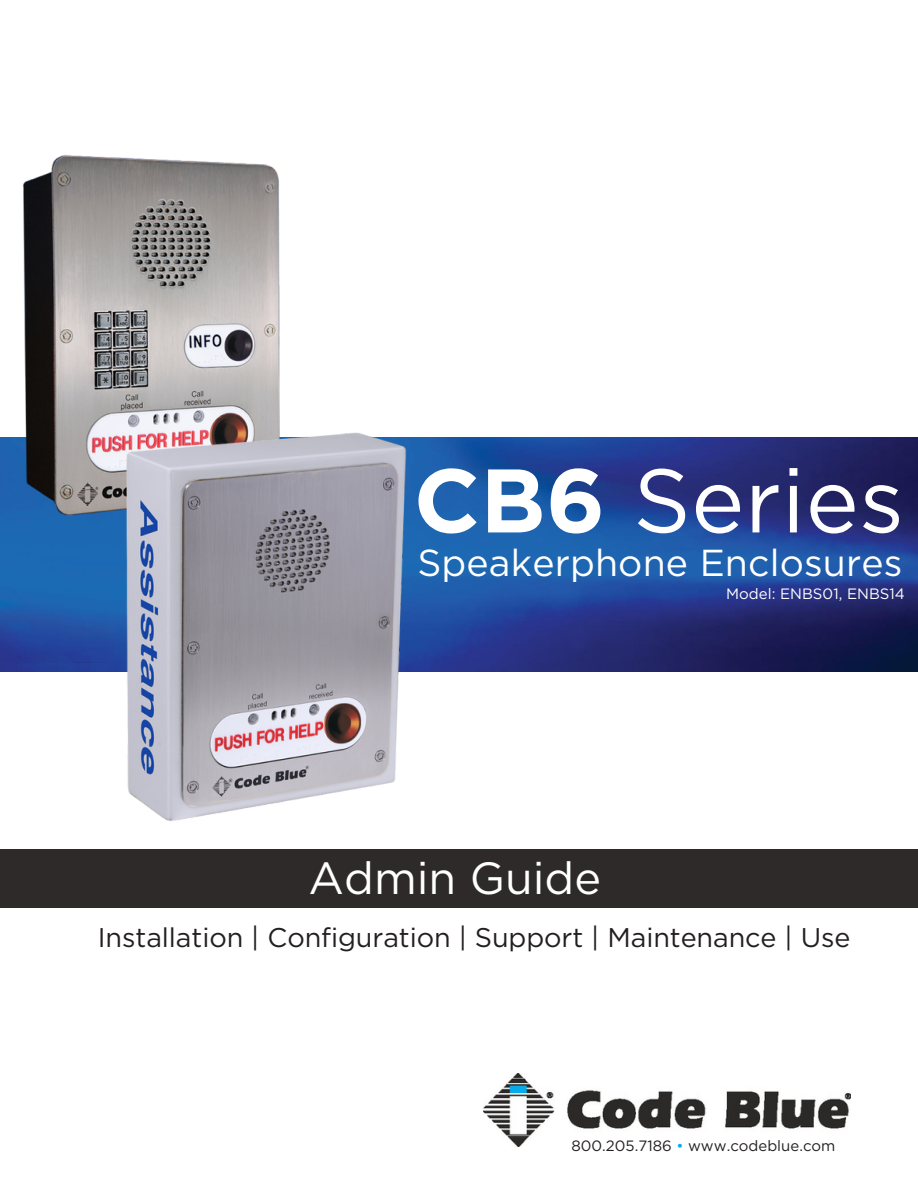
<style>
.page{position:relative;width:918px;height:1188px;background:#fff}
.page>*{position:absolute;margin:0;border:0;box-sizing:border-box;transform-origin:0 0}
.t1{font:90px "Gotham";letter-spacing:.005em;color:#fff}
.t2{font:45px "Gotham";color:#fff}
.t3{font:37.5px "Gotham";letter-spacing:.005em;color:#fff}
.t4{font:27px "Gotham";letter-spacing:-.005em;color:#231f20}
.t5{font:15px "Gotham";color:#231f20}
.t6{font:15px "Gotham";letter-spacing:.005em;color:#fff}
.s1{font-weight:700}
.s2{color:#00aeef}
</style>
<div class="page">
<img style="left:484px;top:1073px;width:366px;height:74px">
<div style="left:0;top:849px;width:918px;height:58px;background:#2d2a29"></div>
<img style="left:0;top:438px;width:918px;height:234px">
<img style="left:0;top:155px;width:280px;height:370px">
<img style="left:92px;top:419px;width:346px;height:402px">
<p class="t1" style="left:414px;top:446px;width:492px"><span class="s1">CB6</span> Series</p>
<p class="t3" style="left:417px;top:540px;width:487px">Speakerphone Enclosures</p>
<p class="t2" style="left:309px;top:851px;width:294px">Admin Guide</p>
<h2 class="t6" style="left:726px;top:584px;width:181px">Model: ENBS01, ENBS14</h2>
<h4 class="t4" style="left:98px;top:921px;width:754px">Installation | Configuration | Support | Maintenance | Use</h4>
<h3 class="t5" style="left:571px;top:1137px;width:266px">800.205.7186 <span class="s2">•</span> www.codeblue.com</h3>
</div>
